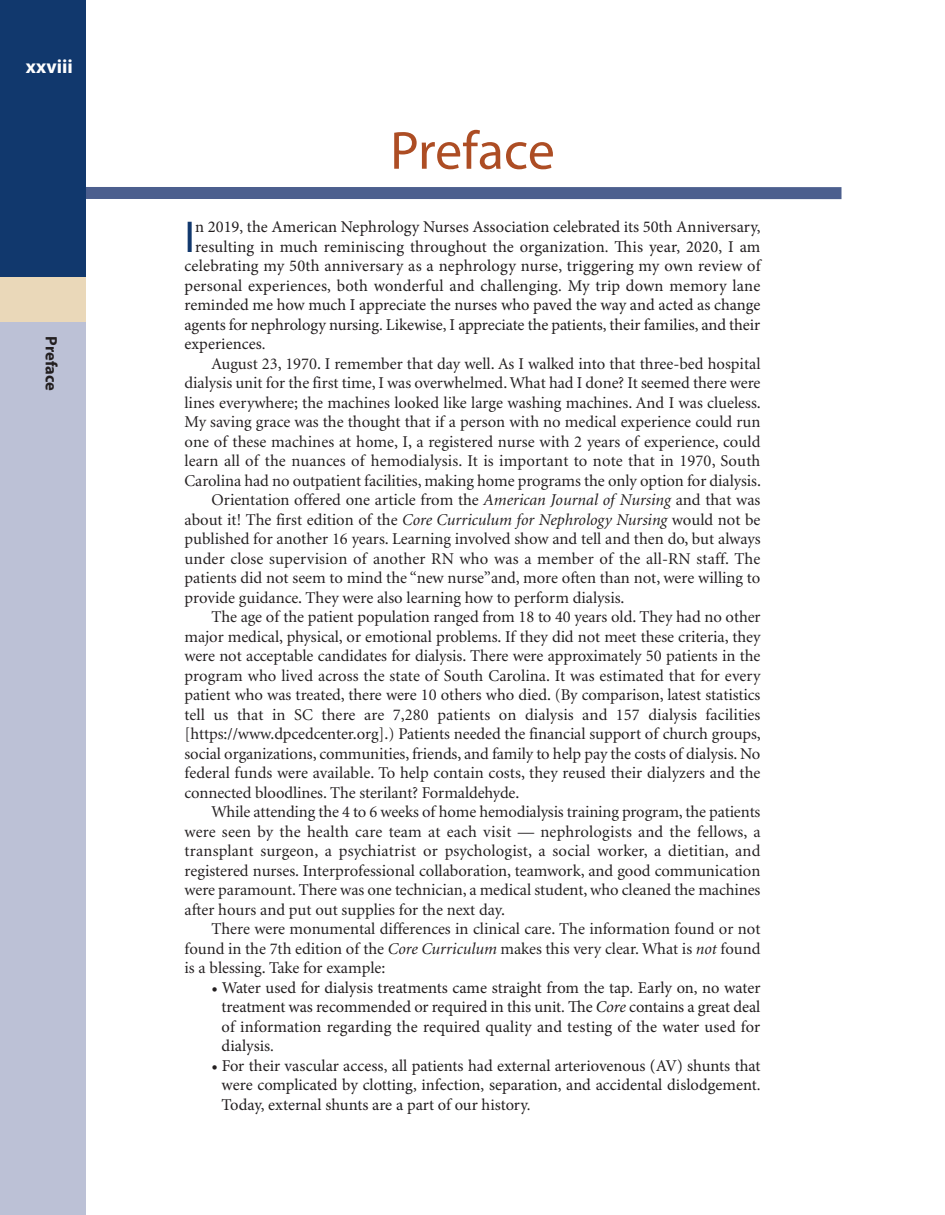
<style>
.page{position:relative;width:945px;height:1215px;background:#fff}
.page>*{position:absolute;margin:0;border:0;box-sizing:border-box;transform-origin:0 0}
.t1{font:54px "Myriad Pro";letter-spacing:-.005em;color:#ad4d24}
.t2{font:44.85px "Myriad Pro";color:#11386d}
.t3{font:700 19.5px "Myriad Pro";color:#fff}
.t4{font:16.5px/19.5px "Minion";color:#231f20;text-align:justify}
.t5{font:16.5px/19.5px "Minion Pro";color:#231f20;text-align:justify}
.t6{font:700 16.5px "Myriad Pro";letter-spacing:-.005em;color:#231f20}
.s1{font-style:italic}
</style>
<div class="page">
<div style="left:75px;top:187px;width:767px;height:12px;background:#4c5f8e"></div>
<div style="left:0;top:315px;width:85px;height:900px;background:#bcc1d6"></div>
<div style="left:0;top:0;width:85px;height:320px;background:#11386d"></div>
<div style="left:0;top:277px;width:85px;height:45px;background:#ead8b9"></div>
<p class="t3" style="left:26px;top:59px;width:48px">xxviii</p>
<p class="t6" style="left:58px;top:336px;width:56px;rotate:90deg">Preface</p>
<p class="t1" style="left:390px;top:130px;width:166px">Preface</p>
<p class="t2" style="left:184px;top:220px;width:12px">I</p>
<p class="t5" style="left:195px;top:219px;width:567px">n 2019, the American Nephrology Nurses Association celebrated its 50th Anniversary,</p>
<p class="t5" style="left:195px;top:238px;width:567px">resulting in much reminiscing throughout the organization. This year, 2020, I am</p>
<p class="t5" style="left:184px;top:258px;width:578px">celebrating my 50th anniversary as a nephrology nurse, triggering my own review of</p>
<p class="t5" style="left:184px;top:277px;width:577px">personal experiences, both wonderful and challenging. My trip down memory lane</p>
<p class="t5" style="left:184px;top:297px;width:577px">reminded me how much I appreciate the nurses who paved the way and acted as change</p>
<p class="t5" style="left:184px;top:316px;width:577px">agents for nephrology nursing. Likewise, I appreciate the patients, their families, and their</p>
<p class="t5" style="left:184px;top:336px;width:83px">experiences.</p>
<p class="t4" style="left:184px;top:355px;width:578px;text-indent:27px">August 23, 1970. I remember that day well. As I walked into that three-bed hospital dialysis unit for the first time, I was overwhelmed. What had I done? It seemed there were lines everywhere; the machines looked like large washing machines. And I was clueless.<br>My saving grace was the thought that if a person with no medical experience could run one of these machines at home, I, a registered nurse with 2 years of experience, could learn all of the nuances of hemodialysis. It is important to note that in 1970, South Carolina had no outpatient facilities, making home programs the only option for dialysis.</p>
<p class="t4" style="left:184px;top:492px;width:578px;text-indent:27px">Orientation offered one article from the <span class="s1">American Journal of Nursing</span> and that was about it! The first edition of the <span class="s1">Core Curriculum for Nephrology Nursing</span> would not be published for another 16 years. Learning involved show and tell and then do, but always under close supervision of another RN who was a member of the all-RN staff. The patients did not seem to mind the “new nurse”and, more often than not, were willing to provide guidance. They were also learning how to perform dialysis.</p>
<p class="t4" style="left:184px;top:609px;width:578px;text-indent:27px">The age of the patient population ranged from 18 to 40 years old. They had no other major medical, physical, or emotional problems. If they did not meet these criteria, they were not acceptable candidates for dialysis. There were approximately 50 patients in the program who lived across the state of South Carolina. It was estimated that for every patient who was treated, there were 10 others who died. (By comparison, latest statistics tell us that in SC there are 7,280 patients on dialysis and 157 dialysis facilities [https://www.dpcedcenter.org].) Patients needed the financial support of church groups, social organiza tions, communities, friends, and family to help pay the costs of dialysis. No federal funds were available. To help contain costs, they reused their dialyzers and the connected bloodlines. The sterilant? Formaldehyde.</p>
<p class="t4" style="left:184px;top:804px;width:578px;text-indent:27px">While attending the 4 to 6 weeks of home hemodialysis training program, the patients were seen by the health care team at each visit — nephrologists and the fellows, a transplant surgeon, a psychiatrist or psychologist, a social worker, a dietitian, and registered nurses. Interprofessional collaboration, teamwork, and good communication were paramount. There was one technician, a medical student, who cleaned the machines after hours and put out supplies for the next day.</p>
<p class="t4" style="left:184px;top:921px;width:578px;text-indent:27px">There were monumental differences in clinical care. The information found or not found in the 7th edition of the <span class="s1">Core Curriculum</span> makes this very clear. What is <span class="s1">not</span> found is a blessing. Take for example:</p>
<p class="t5" style="left:222px;top:979px;width:540px;text-indent:-10px">• Water used for dialysis treatments came straight from the tap. Early on, no water treatment was recommended or required in this unit. The <span class="s1">Core</span> contains a great deal of information regarding the required quality and testing of the water used for dialysis.</p>
<p class="t5" style="left:222px;top:1057px;width:540px;text-indent:-10px">• For their vascular access, all patients had external arteriovenous (AV) shunts that were complicated by clotting, infection, separation, and accidental dislodgement.<br>Today, external shunts are a part of our history.</p>
</div>
